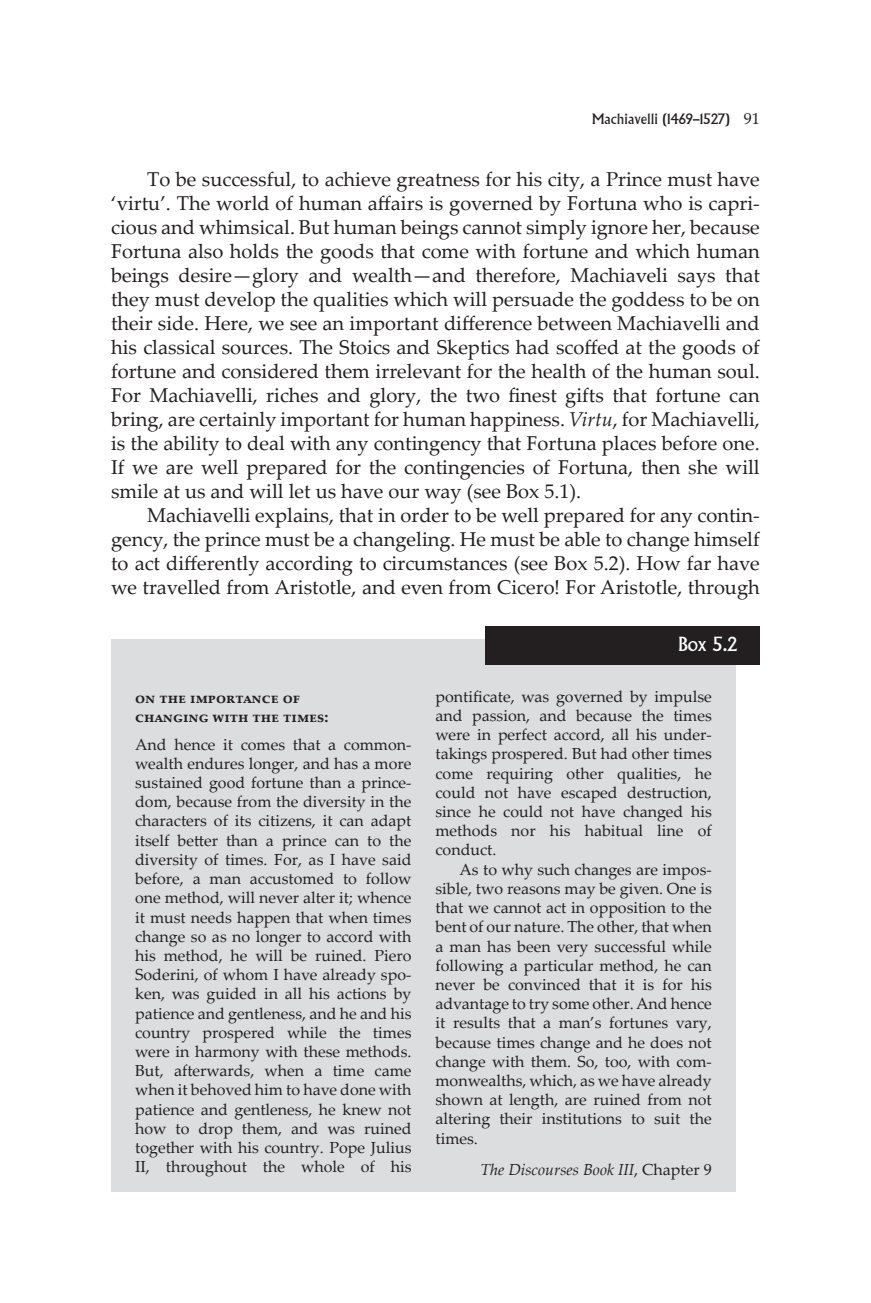
<style>
.page{position:relative;width:871px;height:1303px;background:#fff}
.page>*{position:absolute;margin:0;border:0;box-sizing:border-box;transform-origin:0 0}
.t1{font:20px/24px "Palatino Linotype";color:#231f20;text-align:justify}
.t2{font:19px "Albertus MT Pro";color:#fff}
.t3{font:16px/19.2px "Palatino Linotype";color:#231f20;text-align:justify}
.t4{font:700 16px/19.2px "Palatino Linotype";color:#231f20}
.t5{font:italic 16px "Palatino Linotype";color:#231f20}
.t6{font:14px "Albertus MT Pro";color:#231f20}
.s1{font-family:"Palatino Linotype";font-size:16px}
.s2{font-style:italic}
.s3{font-style:normal}
</style>
<div class="page">
<div style="left:111px;top:639px;width:624px;height:552px;background:#dcdddf"></div>
<div style="left:485px;top:626px;width:274px;height:38px;background:#231f20"></div>
<p class="t6" style="left:591px;top:110px;width:169px">Machiavelli (1469–1527) <span class="s1">91</span></p>
<p class="t1" style="left:111px;top:166px;width:650px;text-indent:36px">To be successful, to achieve greatness for his city, a Prince must have ‘virtu’. The world of human affairs is governed by Fortuna who is capri&shy;cious and whimsical. But human beings cannot simply ignore her, because Fortuna also holds the goods that come with fortune and which human beings desire—glory and wealth—and therefore, Machiaveli says that they must develop the qualities which will persuade the goddess to be on their side. Here, we see an important difference between Machiavelli and his classical sources. The Stoics and Skeptics had scoffed at the goods of fortune and considered them irrelevant for the health of the human soul.<br>For Machiavelli, riches and glory, the two finest gifts that fortune can bring, are certainly important for human happiness. <span class="s2">Virtu</span>, for Machiavelli, is the ability to deal with any contingency that Fortuna places before one.<br>If we are well prepared for the contingencies of Fortuna, then she will smile at us and will let us have our way (see Box 5.1).</p>
<p class="t1" style="left:111px;top:502px;width:649px;text-indent:36px">Machiavelli explains, that in order to be well prepared for any contin&shy;gency, the prince must be a changeling. He must be able to change himself to act differently according to circumstances (see Box 5.2). How far have we travelled from Aristotle, and even from Cicero! For Aristotle, through</p>
<p class="t4" style="left:135px;top:687px;width:195px">on the importance of changing with the times:</p>
<p class="t3" style="left:135px;top:733px;width:278px">And hence it comes that a common&shy;wealth endures longer, and has a more sustained good fortune than a prince&shy;dom, because from the diversity in the characters of its citizens, it can adapt itself better than a prince can to the diversity of times. For, as I have said before, a man accustomed to follow one method, will never alter it; whence it must needs happen that when times change so as no longer to accord with his method, he will be ruined. Piero Soderini, of whom I have already spo&shy;ken, was guided in all his actions by patience and gentleness, and he and his country prospered while the times were in harmony with these methods.<br>But, afterwards, when a time came when it behoved him to have done with patience and gentleness, he knew not how to drop them, and was ruined together with his country. Pope Julius II, throughout the whole of his</p>
<p class="t2" style="left:677px;top:632px;width:61px">Box 5.2</p>
<p class="t3" style="left:435px;top:686px;width:278px">pontificate, was governed by impulse and passion, and because the times were in perfect accord, all his under&shy;takings prospered. But had other times come requiring other qualities, he could not have escaped destruction, since he could not have changed his methods nor his habitual line of conduct.</p>
<p class="t3" style="left:435px;top:858px;width:278px;text-indent:24px">As to why such changes are impos&shy;sible, two reasons may be given. One is that we cannot act in opposition to the bent of our nature. The other, that when a man has been very successful while following a particular method, he can never be convinced that it is for his advantage to try some other. And hence it results that a man’s fortunes vary, because times change and he does not change with them. So, too, with com&shy;monwealths, which, as we have already shown at length, are ruined from not altering their institutions to suit the times.</p>
<p class="t5" style="left:480px;top:1157px;width:233px">The Discourses Book III<span class="s3">, Chapter 9</span></p>
</div>
